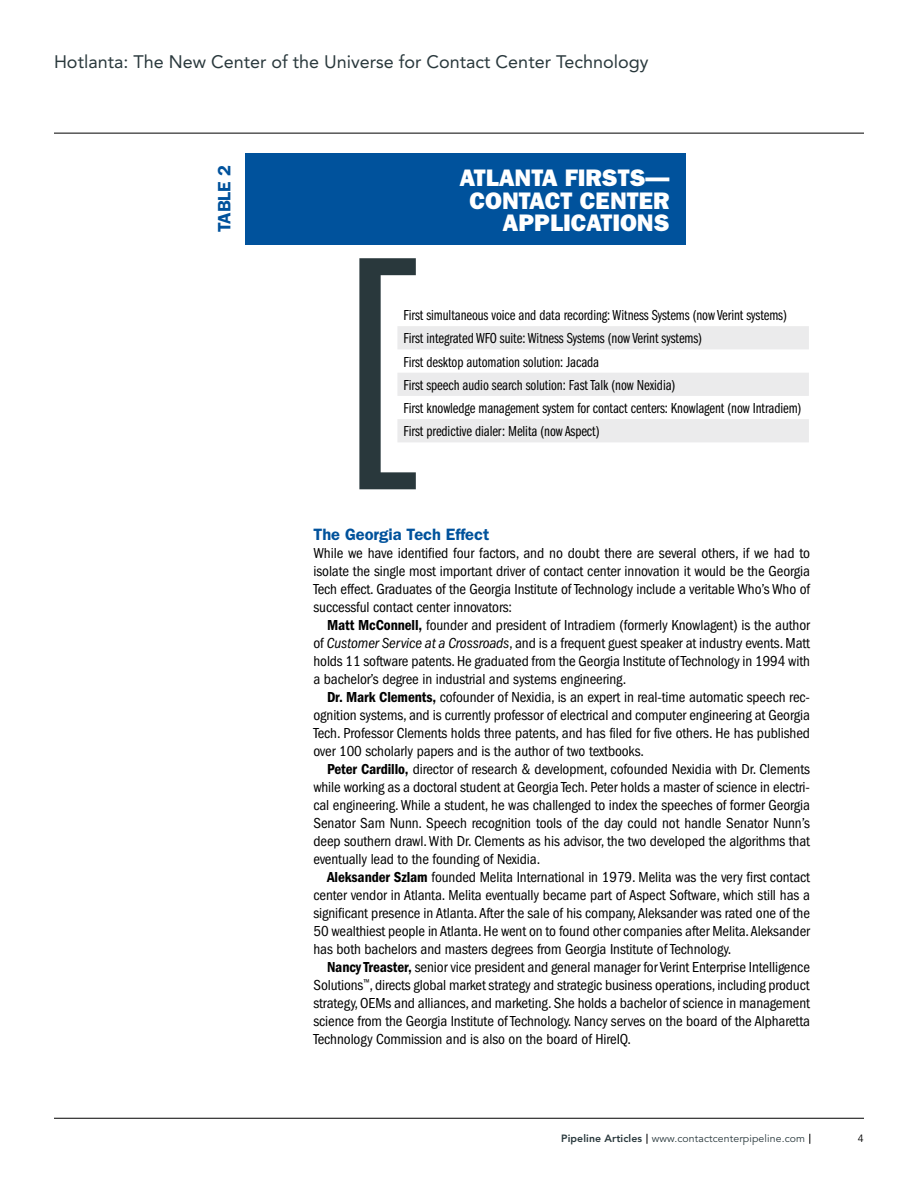
<style>
.page{position:relative;width:918px;height:1188px;background:#fff}
.page>*{position:absolute;margin:0;border:0;box-sizing:border-box;transform-origin:0 0}
.t1{font:800 24px/22.5px "Franklin Gothic";color:#fff;text-align:center}
.t2{font:18px "Avenir";color:#29383c}
.t3{font:600 18px "Franklin Gothic";color:#00529c}
.t4{font:600 16.5px "Franklin Gothic";color:#00529c}
.t5{font:condensed 15px/18px "Franklin Gothic";letter-spacing:-.005em;color:#000;text-align:justify}
.t6{font:15px/23.2px "Franklin Gothic Book Cmpr";letter-spacing:-.005em;color:#000}
.t7{font:10.5px "Avenir";letter-spacing:.01em;color:#29383c}
.t8{font:10.5px "Avenir";color:#000}
.s1{font-weight:600}
.s2{font-style:italic}
.s3{font-weight:800}
</style>
<div class="page">
<hr style="left:54px;top:1118px;width:810px;height:1px;background:#000">
<hr style="left:54px;top:133px;width:810px;height:1px;background:#000">
<svg style="left:416px;top:326px;width:393px;height:116px;fill:#ebebec"></svg>
<div style="left:245px;top:153px;width:441px;height:92px;background:#00529c"></div>
<svg style="left:359px;top:258px;width:57px;height:231px"></svg>
<p class="t2" style="left:54px;top:51px;width:596px">Hotlanta: The New Center of the Universe for Contact Center Technology</p>
<p class="t3" style="left:214px;top:232px;width:69px;rotate:-90deg">TABLE 2</p>
<h1 class="t1" style="left:460px;top:167px;width:211px">ATLANTA FIRSTS—<br>CONTACT CENTER</h1>
<h1 class="t1" style="left:503px;top:212px;width:168px">APPLICATIONS</h1>
<p class="t6" style="left:403px;top:304px;width:399px">First simultaneous voice and data recording: Witness Systems (now Verint systems)<br>First integrated WFO suite: Witness Systems (now Verint systems)<br>First desktop automation solution: Jacada<br>First speech audio search solution: Fast Talk (now Nexidia)<br>First knowledge management system for contact centers: Knowlagent (now Intradiem)<br>First predictive dialer: Melita (now Aspect)</p>
<p class="t4" style="left:314px;top:525px;width:177px">The Georgia Tech Effect</p>
<p class="t5" style="left:314px;top:544px;width:498px">While we have identified four factors, and no doubt there are several others, if we had to isolate the single most important driver of contact center innovation it would be the Georgia Tech effect. Graduates of the Georgia Institute of Technology include a veritable Who’s Who of successful contact center innovators:</p>
<p class="t5" style="left:314px;top:616px;width:498px;text-indent:14px"><span class="s1">Matt McConnell,</span> founder and president of Intradiem (formerly Knowlagent) is the author of <span class="s2">Customer Service at a Crossroads</span>, and is a frequent guest speaker at industry events. Matt holds 11 software patents. He graduated from the Georgia Institute of Technology in 1994 with a bachelor’s degree in industrial and systems engineering.</p>
<p class="t5" style="left:314px;top:688px;width:498px;text-indent:14px"><span class="s1">Dr. Mark Clements,</span> cofounder of Nexidia, is an expert in real-time automatic speech rec&shy;ognition systems, and is currently professor of electrical and computer engineering at Georgia Tech. Professor Clements holds three patents, and has filed for five others. He has published over 100 scholarly papers and is the author of two textbooks.</p>
<p class="t5" style="left:314px;top:760px;width:498px;text-indent:14px"><span class="s1">Peter Cardillo,</span> director of research &amp; development, cofounded Nexidia with Dr. Clements while working as a doctoral student at Georgia Tech. Peter holds a master of science in electri&shy;cal engineering. While a student, he was challenged to index the speeches of former Georgia Senator Sam Nunn. Speech recognition tools of the day could not handle Senator Nunn’s deep southern drawl. With Dr. Clements as his advisor, the two developed the algorithms that eventually lead to the founding of Nexidia.</p>
<p class="t5" style="left:314px;top:868px;width:498px;text-indent:14px"><span class="s1">Aleksander Szlam</span> founded Melita International in 1979. Melita was the very first contact center vendor in Atlanta. Melita eventually became part of Aspect Software, which still has a significant presence in Atlanta. After the sale of his company, Aleksander was rated one of the 50 wealthiest people in Atlanta. He went on to found other companies after Melita. Aleksander has both bachelors and masters degrees from Georgia Institute of Technology.</p>
<p class="t5" style="left:314px;top:958px;width:498px;text-indent:14px"><span class="s1">Nancy Treaster,</span> senior vice president and general manager for Verint Enterprise Intelligence Solutions<sup>™</sup>, directs global market strategy and strategic business operations, including product strategy, OEMs and alliances, and marketing. She holds a bachelor of science in management science from the Georgia Institute of Technology. Nancy serves on the board of the Alpharetta Technology Commission and is also on the board of HireIQ.</p>
<p class="t7" style="left:561px;top:1133px;width:246px"><span class="s3">Pipeline Articles</span> www.contactcenterpipeline.com</p>
<p class="t8" style="left:858px;top:1133px;width:7px">4</p>
</div>
